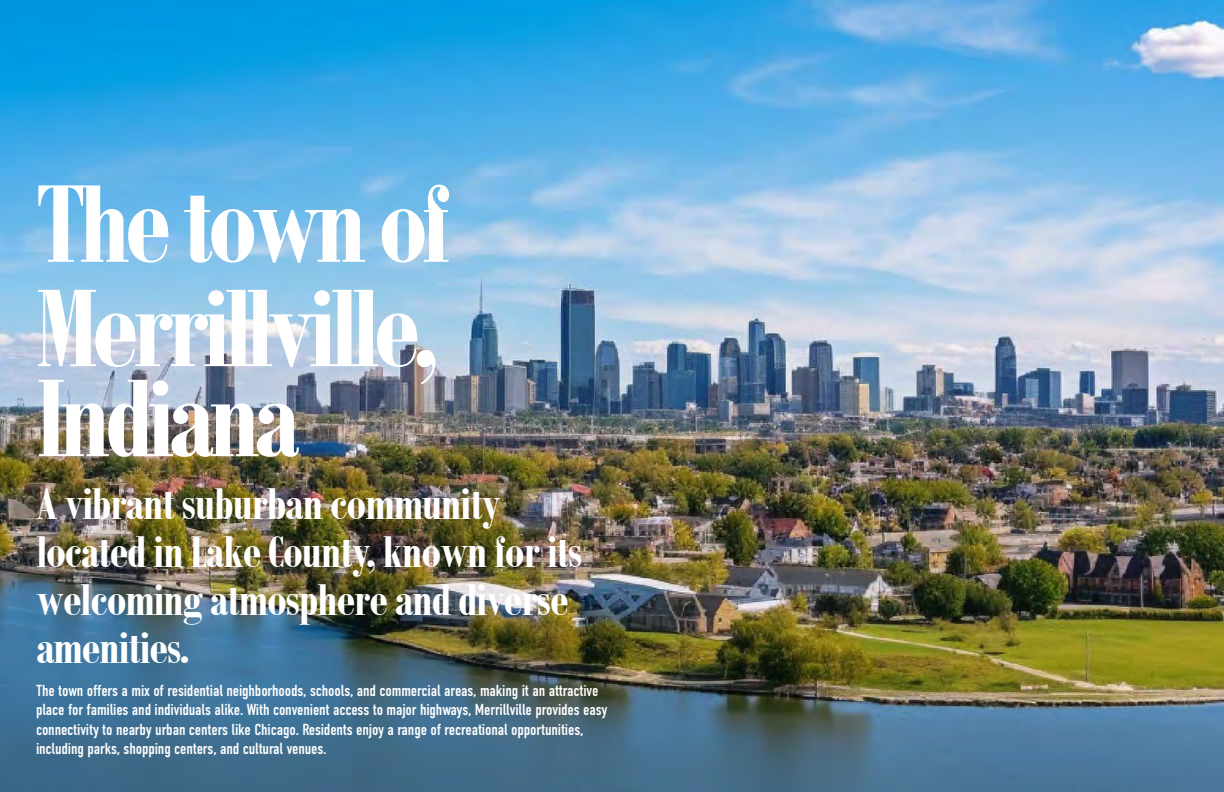
<style>
.page{position:relative;width:1224px;height:792px;background:#fff}
.page>*{position:absolute;margin:0;border:0;box-sizing:border-box;transform-origin:0 0}
.Text_Large{font:700 120px/90px "Bodoni MT Condensed";letter-spacing:-.05em;color:#fff}
.Text_Large-2{font:700 48px/48px "Bodoni MT Condensed";letter-spacing:-.025em;color:#fff}
.Text_Large-3{font:16px/19.2px "DIN Condensed";letter-spacing:-.01em;color:#fff}
</style>
<div class="page">
<img style="left:0;top:0;width:1224px;height:792px">
<p class="Text_Large" style="left:36px;top:177px;width:416px">The town of</p>
<p class="Text_Large" style="left:36px;top:282px;width:403px">Merrillville,<br>Indiana</p>
<p class="Text_Large-2" style="left:36px;top:479px;width:548px">A vibrant suburban community located in Lake County, known for its welcoming atmosphere and diverse amenities.</p>
<p class="Text_Large-3" style="left:36px;top:681px;width:573px">The town offers a mix of residential neighborhoods, schools, and commercial areas, making it an attractive place for families and individuals alike. With convenient access to major highways, Merrillville provides easy connectivity to nearby urban centers like Chicago. Residents enjoy a range of recreational opportunities, including parks, shopping centers, and cultural venues.</p>
</div>
